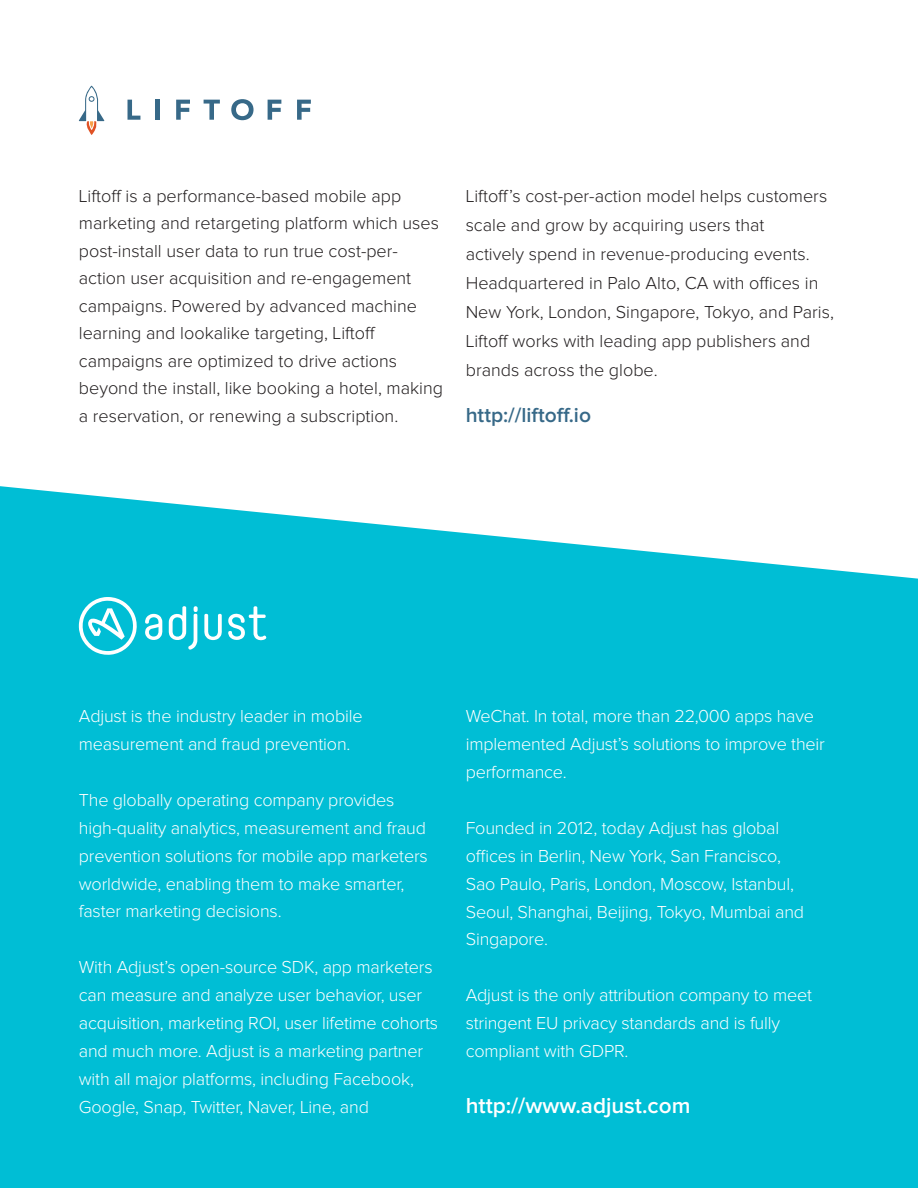
<style>
.page{position:relative;width:918px;height:1188px;background:#fff}
.page>*{position:absolute;margin:0;border:0;box-sizing:border-box;transform-origin:0 0}
.t1{font:600 22.5px "Proxima Nova";color:#fff}
.t2{font:600 21px "Proxima Nova";color:#376988}
.t3{font:300 18px/27.9px "Proxima Nova";letter-spacing:-.01em;color:#fff}
.t4{font:300 18px/27.5px "Proxima Nova";color:#231f20}
</style>
<div class="page">
<div style="left:0;top:486px;width:918px;height:702px;background:#00bed5"></div>
<svg style="left:128px;top:100px;width:12px;height:20px"></svg>
<div style="left:155px;top:100px;width:5px;height:20px;background:#376988"></div>
<svg style="left:176px;top:100px;width:14px;height:20px"></svg>
<svg style="left:204px;top:100px;width:16px;height:20px"></svg>
<svg style="left:231px;top:99px;width:23px;height:21px"></svg>
<svg style="left:268px;top:100px;width:13px;height:20px"></svg>
<svg style="left:297px;top:100px;width:14px;height:20px"></svg>
<svg style="left:79px;top:86px;width:25px;height:49px"></svg>
<svg style="left:79px;top:597px;width:188px;height:58px"></svg>
<p class="t4" style="left:79px;top:183px;width:366px">Liftoff is a performance-based mobile app marketing and retargeting platform which uses post-install user data to run true cost-per&shy;action user acquisition and re-engagement campaigns. Powered by advanced machine learning and lookalike targeting, Liftoff campaigns are optimized to drive actions beyond the install, like booking a hotel, making a reservation, or renewing a subscription.</p>
<p class="t4" style="left:466px;top:182px;width:370px;line-height:29px">Liftoff’s cost-per-action model helps customers scale and grow by acquiring users that<br>actively spend in revenue-producing events.<br>Headquartered in Palo Alto, CA with offices in New York, London, Singapore, Tokyo, and Paris, Liftoff works with leading app publishers and brands across the globe.</p>
<p class="t2" style="left:466px;top:405px;width:127px">http://liftoff.io</p>
<p class="t3" style="left:79px;top:703px;width:285px">Adjust is the industry leader in mobile measurement and fraud prevention.</p>
<p class="t3" style="left:79px;top:787px;width:350px">The globally operating company provides high-quality analytics, measurement and fraud prevention solutions for mobile app marketers worldwide, enabling them to make smarter, faster marketing decisions.</p>
<p class="t3" style="left:79px;top:954px;width:361px">With Adjust’s open-source SDK, app marketers can measure and analyze user behavior, user acquisition, marketing ROI, user lifetime cohorts and much more. Adjust is a marketing partner with all major platforms, including Facebook, Google, Snap, Twitter, Naver, Line, and</p>
<p class="t3" style="left:466px;top:703px;width:361px">WeChat. In total, more than 22,000 apps have implemented Adjust’s solutions to improve their performance.</p>
<p class="t3" style="left:466px;top:815px;width:340px">Founded in 2012, today Adjust has global offices in Berlin, New York, San Francisco, Sao Paulo, Paris, London, Moscow, Istanbul, Seoul, Shanghai, Beijing, Tokyo, Mumbai and Singapore.</p>
<p class="t3" style="left:466px;top:982px;width:348px">Adjust is the only attribution company to meet stringent EU privacy standards and is fully compliant with GDPR.</p>
<p class="t1" style="left:466px;top:1095px;width:226px">http://www.adjust.com</p>
</div>
